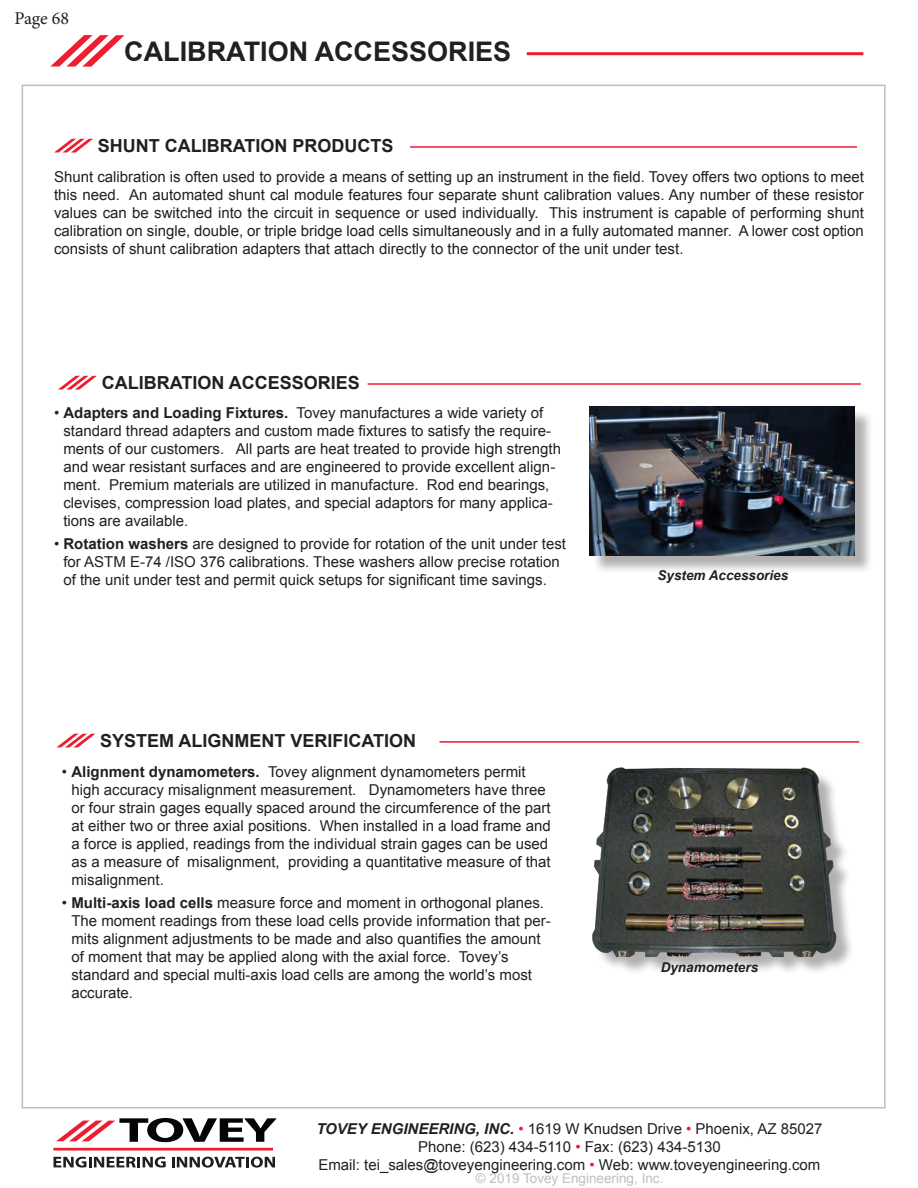
<style>
.page{position:relative;width:918px;height:1188px;background:#fff}
.page>*{position:absolute;margin:0;border:0;box-sizing:border-box;transform-origin:0 0}
.t1{font:700 27px "Arial";color:#231f20}
.t2{font:700 18px "Arial";color:#231f20}
.t3{font:18px "Minion Pro";letter-spacing:-.005em;color:#231f20}
.t4{font:15px/18px "Arial";color:#231f20}
.t5{font:italic 700 13.5px "Arial";color:#231f20}
.t6{font:13.5px "Arial";color:#bebfc2}
.s1{font-weight:700}
.s2{font-weight:700;font-style:italic}
.s3{color:#ee1b2d}
</style>
<div class="page">
<svg style="left:50px;top:35px;width:74px;height:32px"></svg>
<hr style="left:527px;top:52px;width:336px;height:3px;background:#ee1b2d">
<hr style="left:53px;top:1148px;width:220px;height:3px;background:#ee1e30">
<svg style="left:56px;top:1118px;width:221px;height:24px"></svg>
<svg style="left:54px;top:1157px;width:112px;height:11px"></svg>
<svg style="left:172px;top:1157px;width:103px;height:11px"></svg>
<div style="left:596px;top:770px;width:258px;height:205px;background:#231f20;opacity:.35"></div>
<img style="left:592px;top:768px;width:256px;height:189px">
<div style="left:592px;top:409px;width:282px;height:166px;background:#231f20;opacity:.35"></div>
<img style="left:590px;top:406px;width:265px;height:150px">
<hr style="left:368px;top:383px;width:493px;height:2px;background:#ee1b2d">
<svg style="left:58px;top:376px;width:39px;height:14px"></svg>
<hr style="left:439px;top:741px;width:420px;height:2px;background:#ee1b2d">
<svg style="left:57px;top:734px;width:38px;height:13px"></svg>
<hr style="left:410px;top:146px;width:447px;height:2px;background:#ee1b2d">
<svg style="left:54px;top:139px;width:39px;height:14px"></svg>
<p class="t3" style="left:14px;top:6px;width:56px">Page 68</p>
<h1 class="t1" style="left:124px;top:33px;width:389px">CALIBRATION ACCESSORIES</h1>
<p class="t2" style="left:98px;top:134px;width:297px">SHUNT CALIBRATION PRODUCTS</p>
<p class="t4" style="left:54px;top:168px;width:811px;text-align:justify">Shunt calibration is often used to provide a means of setting up an instrument in the field. Tovey offers two options to meet this need. An automated shunt cal module features four separate shunt calibration values. Any number of these resistor values can be switched into the circuit in sequence or used individually. This instrument is capable of performing shunt calibration on single, double, or triple bridge load cells simultaneously and in a fully automated manner. A lower cost option consists of shunt calibration adapters that attach directly to the connector of the unit under test.</p>
<p class="t2" style="left:102px;top:371px;width:260px">CALIBRATION ACCESSORIES</p>
<p class="t4" style="left:63px;top:404px;width:499px;text-indent:-9px">• <span class="s1">Adapters and Loading Fixtures.</span> Tovey manufactures a wide variety of standard thread adapters and custom made fixtures to satisfy the require&shy;ments of our customers. All parts are heat treated to provide high strength and wear resistant surfaces and are engineered to provide excellent align&shy;ment. Premium materials are utilized in manufacture. Rod end bearings, clevises, compression load plates, and special adaptors for many applica&shy;tions are available.</p>
<p class="t4" style="left:63px;top:535px;width:504px;text-indent:-9px">• <span class="s1">Rotation washers</span> are designed to provide for rotation of the unit under test for ASTM E-74 /ISO 376 calibrations. These washers allow precise rotation of the unit under test and permit quick setups for significant time savings.</p>
<p class="t2" style="left:100px;top:729px;width:318px">SYSTEM ALIGNMENT VERIFICATION</p>
<p class="t4" style="left:71px;top:763px;width:481px;text-indent:-9px">• <span class="s1">Alignment dynamometers.</span> Tovey alignment dynamometers permit high accuracy misalignment measurement. Dynamometers have three or four strain gages equally spaced around the circumference of the part at either two or three axial positions. When installed in a load frame and a force is applied, readings from the individual strain gages can be used as a measure of misalignment, providing a quantitative measure of that misalignment.</p>
<p class="t4" style="left:71px;top:894px;width:481px;text-indent:-9px">• <span class="s1">Multi-axis load cells</span> measure force and moment in orthogonal planes.<br>The moment readings from these load cells provide information that per&shy;mits alignment adjustments to be made and also quantifies the amount of moment that may be applied along with the axial force. Tovey’s standard and special multi-axis load cells are among the world’s most accurate.</p>
<p class="t5" style="left:658px;top:567px;width:132px">System Accessories</p>
<p class="t5" style="left:661px;top:958px;width:99px">Dynamometers</p>
<p class="t4" style="left:316px;top:1120px;width:507px;text-align:center"><span class="s2">TOVEY ENGINEERING, INC.</span> <span class="s3">•</span> 1619 W Knudsen Drive <span class="s3">•</span> Phoenix, AZ 85027<br>Phone: (623) 434-5110 <span class="s3">•</span> Fax: (623) 434-5130<br>Email: tei_sales@toveyengineering.com <span class="s3">•</span> Web: www.toveyengineering.com</p>
<p class="t6" style="left:476px;top:1169px;width:189px">© 2019 Tovey Engineering, Inc.</p>
</div>
